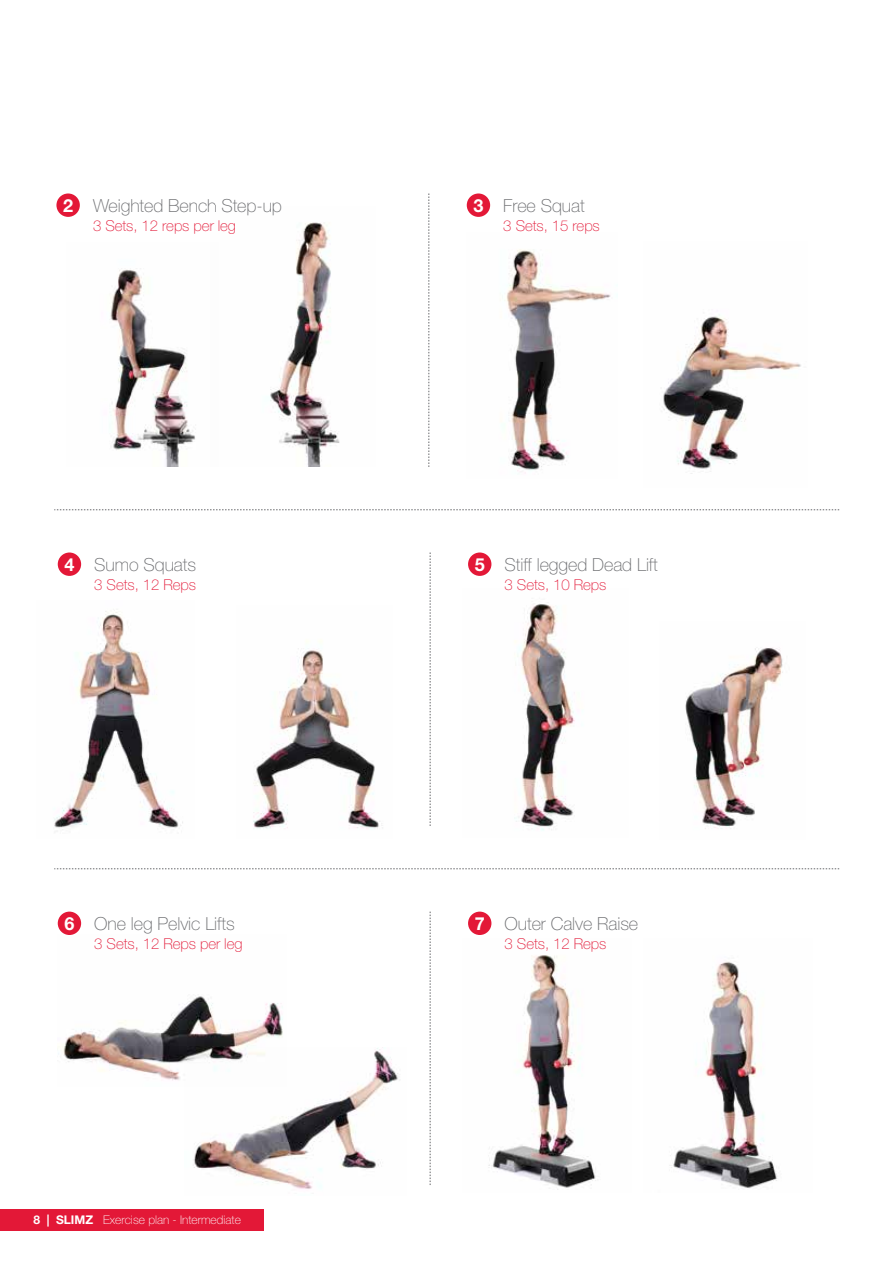
<style>
.page{position:relative;width:893px;height:1263px;background:#fff}
.page>*{position:absolute;margin:0;border:0;box-sizing:border-box;transform-origin:0 0}
.t1{font:100 18px "Helvetica Neue LT Std";letter-spacing:-.005em;color:#696a6d}
.t2{font:700 18px "Helvetica Neue LT Std";color:#fff}
.t3{font:100 15px "Helvetica Neue LT Std";letter-spacing:-.005em;color:#e31837}
.t4{font:100 12px "Helvetica Neue LT Std";color:#fff}
.s1{font-weight:700;color:#e31837}
.s2{font-weight:700}
</style>
<div class="page">
<div style="left:0;top:1209px;width:264px;height:21px;background:#e31837"></div>
<svg style="left:429px;top:193px;width:1px;height:274px"></svg>
<div style="left:56px;top:193px;width:24px;height:24px;background:#e31837;border-radius:50%"></div>
<div style="left:467px;top:193px;width:23px;height:24px;background:#e31837;border-radius:50%"></div>
<img style="left:663px;top:314px;width:138px;height:160px">
<img style="left:506px;top:249px;width:105px;height:225px">
<img style="left:110px;top:268px;width:85px;height:199px">
<img style="left:270px;top:222px;width:70px;height:245px">
<svg style="left:430px;top:552px;width:1px;height:274px"></svg>
<div style="left:58px;top:552px;width:23px;height:24px;background:#e31837;border-radius:50%"></div>
<div style="left:468px;top:552px;width:23px;height:24px;background:#e31837;border-radius:50%"></div>
<img style="left:54px;top:611px;width:129px;height:219px">
<img style="left:253px;top:640px;width:130px;height:189px">
<svg style="left:430px;top:911px;width:1px;height:274px"></svg>
<div style="left:58px;top:911px;width:23px;height:24px;background:#e31837;border-radius:50%"></div>
<div style="left:468px;top:911px;width:23px;height:24px;background:#e31837;border-radius:50%"></div>
<svg style="left:54px;top:868px;width:785px;height:1px"></svg>
<svg style="left:54px;top:509px;width:785px;height:1px"></svg>
<img style="left:514px;top:604px;width:61px;height:227px">
<img style="left:685px;top:648px;width:98px;height:181px">
<img style="left:58px;top:934px;width:225px;height:147px">
<img style="left:185px;top:1047px;width:213px;height:142px">
<img style="left:488px;top:955px;width:108px;height:235px">
<img style="left:669px;top:961px;width:109px;height:228px">
<p class="t1" style="left:93px;top:195px;width:190px">Weighted Bench Step-up</p>
<p class="t3" style="left:93px;top:217px;width:144px">3 Sets, 12 reps per leg</p>
<p class="t2" style="left:63px;top:194px;width:12px">2</p>
<p class="t2" style="left:473px;top:194px;width:12px">3</p>
<p class="t1" style="left:503px;top:195px;width:83px">Free Squat</p>
<p class="t3" style="left:503px;top:217px;width:98px">3 Sets, 15 reps</p>
<p class="t1" style="left:94px;top:554px;width:103px">Sumo Squats</p>
<p class="t3" style="left:94px;top:576px;width:103px">3 Sets, 12 Reps</p>
<p class="t2" style="left:64px;top:553px;width:12px">4</p>
<p class="t2" style="left:475px;top:553px;width:12px">5</p>
<p class="t1" style="left:505px;top:554px;width:155px">Stiff legged Dead Lift</p>
<p class="t3" style="left:505px;top:576px;width:103px">3 Sets, 10 Reps</p>
<p class="t1" style="left:94px;top:913px;width:142px">One leg Pelvic Lifts</p>
<p class="t3" style="left:94px;top:935px;width:150px">3 Sets, 12 Reps per leg</p>
<p class="t2" style="left:64px;top:912px;width:12px">6</p>
<p class="t2" style="left:475px;top:912px;width:12px">7</p>
<p class="t1" style="left:505px;top:913px;width:135px">Outer Calve Raise</p>
<p class="t3" style="left:505px;top:935px;width:103px">3 Sets, 12 Reps</p>
<p class="t4" style="left:33px;top:1213px;width:209px"><span class="s1">1</span><span class="s2">8 | SLIMZ</span> Exercise plan - Intermediate</p>
</div>
